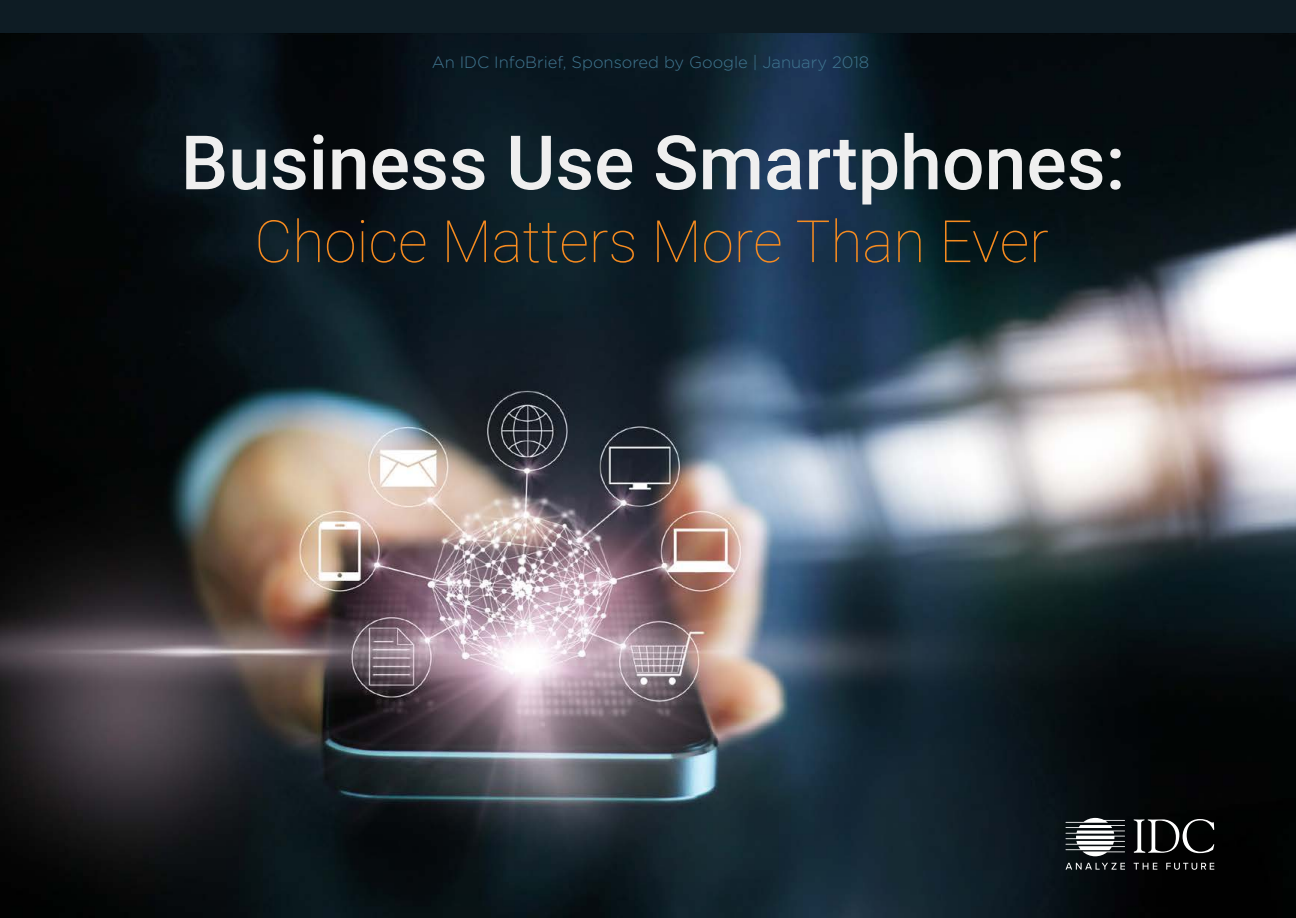
<style>
.page{position:relative;width:1296px;height:918px;background:#fff}
.page>*{position:absolute;margin:0;border:0;box-sizing:border-box;transform-origin:0 0}
.t1{font:500 75.15px "Roboto";color:#efefef}
.t2{font:100 58.5px "Roboto";color:#f68b20}
.t3{font:300 16.5px "Gotham Rounded";color:#407690}
</style>
<div class="page">
<img style="left:0;top:33px;width:1296px;height:885px">
<svg style="left:1134px;top:819px;width:81px;height:34px"></svg>
<svg style="left:1066px;top:863px;width:59px;height:7px"></svg>
<svg style="left:1134px;top:863px;width:23px;height:7px"></svg>
<svg style="left:1166px;top:863px;width:48px;height:7px"></svg>
<svg style="left:1066px;top:818px;width:59px;height:38px"></svg>
<div style="left:0;top:0;width:1296px;height:33px;background:#0e1c24"></div>
<p class="t3" style="left:432px;top:51px;width:439px">An IDC InfoBrief, Sponsored by Google | January 2018</p>
<h1 class="t1" style="left:181px;top:110px;width:946px">Business Use Smartphones:</h1>
<h2 class="t2" style="left:254px;top:200px;width:796px">Choice Matters More Than Ever</h2>
</div>
